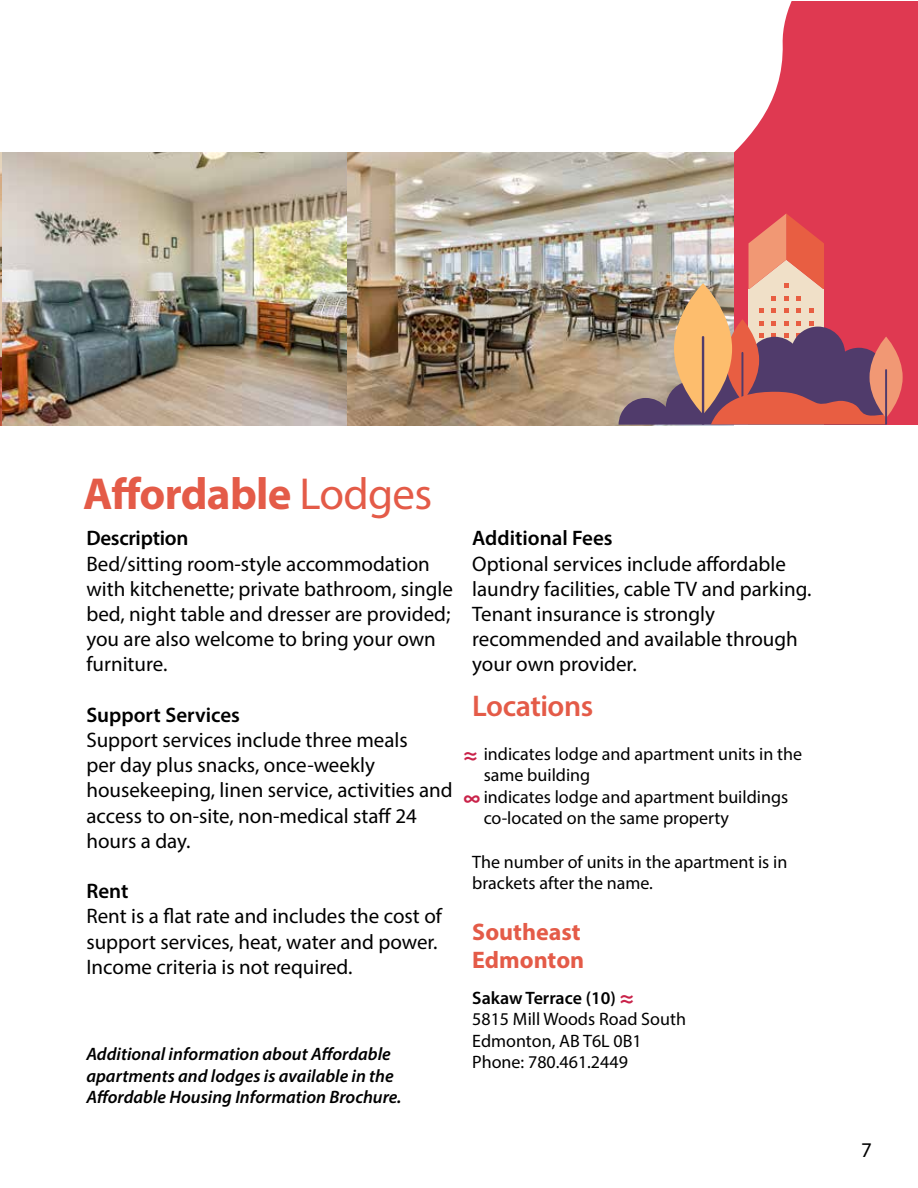
<style>
.page{position:relative;width:918px;height:1188px;background:#fff}
.page>*{position:absolute;margin:0;border:0;box-sizing:border-box;transform-origin:0 0}
.t1{font:700 45px "Myriad Pro";letter-spacing:-.015em;color:#e45b48}
.t2{font:600 30px "Myriad Pro";letter-spacing:-.015em;color:#e45b48}
.t3{font:700 24px/28.8px "Myriad Pro";color:#e45b48}
.t4{font:700 22.5px/43.2px "Myriad Pro";color:#c9234a}
.t5{font:21px/25.2px "Myriad Pro";color:#000}
.t6{font:600 21px "Myriad Pro";color:#000}
.t7{font:18px/21.6px "Myriad Pro";color:#000}
.t8{font:italic 600 18px/21.6px "Myriad Pro";color:#000}
.t9{font:600 18px "Myriad Pro";color:#000}
.s1{font-weight:400}
</style>
<div class="page">
<img style="left:0;top:153px;width:653px;height:272px">
<svg style="left:653px;top:1px;width:265px;height:424px;fill:#df3951"></svg>
<hr style="left:610px;top:278px;width:82px;height:1px;background:#000">
<hr style="left:692px;top:208px;width:1px;height:70px;background:#000">
<div style="left:749px;top:290px;width:75px;height:135px;background:#f0e0c8"></div>
<svg style="left:759px;top:309px;width:4px;height:4px"></svg>
<svg style="left:772px;top:296px;width:4px;height:4px"></svg>
<svg style="left:772px;top:309px;width:4px;height:4px"></svg>
<svg style="left:749px;top:214px;width:75px;height:76px"></svg>
<svg style="left:784px;top:296px;width:4px;height:4px"></svg>
<svg style="left:784px;top:309px;width:4px;height:4px"></svg>
<svg style="left:797px;top:296px;width:4px;height:4px"></svg>
<svg style="left:797px;top:309px;width:4px;height:4px"></svg>
<svg style="left:809px;top:309px;width:4px;height:4px"></svg>
<svg style="left:674px;top:283px;width:58px;height:131px"></svg>
<svg style="left:619px;top:321px;width:267px;height:104px"></svg>
<svg style="left:870px;top:337px;width:33px;height:81px;fill:#f19874"></svg>
<hr style="left:885px;top:369px;width:2px;height:56px;background:#503b6b">
<h1 class="t1" style="left:83px;top:465px;width:351px">Affordable <span class="s1">Lodges</span></h1>
<p class="t6" style="left:86px;top:525px;width:103px">Description</p>
<p class="t5" style="left:86px;top:551px;width:368px">Bed/sitting room-style accommodation with kitchenette; private bathroom, single bed, night table and dresser are provided; you are also welcome to bring your own furniture.</p>
<p class="t6" style="left:86px;top:701px;width:155px">Support Services</p>
<p class="t5" style="left:86px;top:727px;width:368px">Support services include three meals<br>per day plus snacks, once-weekly housekeeping, linen service, activities and access to on-site, non-medical staff 24 hours a day.</p>
<p class="t6" style="left:86px;top:878px;width:44px">Rent</p>
<p class="t5" style="left:86px;top:903px;width:357px">Rent is a flat rate and includes the cost of support services, heat, water and power.<br>Income criteria is not required.</p>
<p class="t8" style="left:86px;top:1043px;width:317px">Additional information about Affordable apartments and lodges is available in the<br>Affordable Housing Information Brochure.</p>
<p class="t6" style="left:472px;top:525px;width:142px">Additional Fees</p>
<p class="t5" style="left:472px;top:551px;width:341px">Optional services include affordable laundry facilities, cable TV and parking.<br>Tenant insurance is strongly recommended and available through your own provider.</p>
<h2 class="t2" style="left:472px;top:686px;width:123px">Locations</h2>
<p class="t7" style="left:484px;top:743px;width:320px">indicates lodge and apartment units in the same building<br>indicates lodge and apartment buildings co-located on the same property</p>
<p class="t7" style="left:472px;top:851px;width:317px">The number of units in the apartment is in brackets after the name.</p>
<p class="t3" style="left:472px;top:916px;width:114px">Southeast<br>Edmonton</p>
<p class="t9" style="left:472px;top:986px;width:145px">Sakaw Terrace (10)</p>
<p class="t7" style="left:472px;top:1008px;width:215px">5815 Mill Woods Road South<br>Edmonton, AB T6L 0B1<br>Phone: 780.461.2449</p>
<p class="t4" style="left:464px;top:732px;width:18px">≈ ∞</p>
<p class="t4" style="left:620px;top:976px;width:15px">≈</p>
<p class="t5" style="left:861px;top:1137px;width:12px">7</p>
</div>
